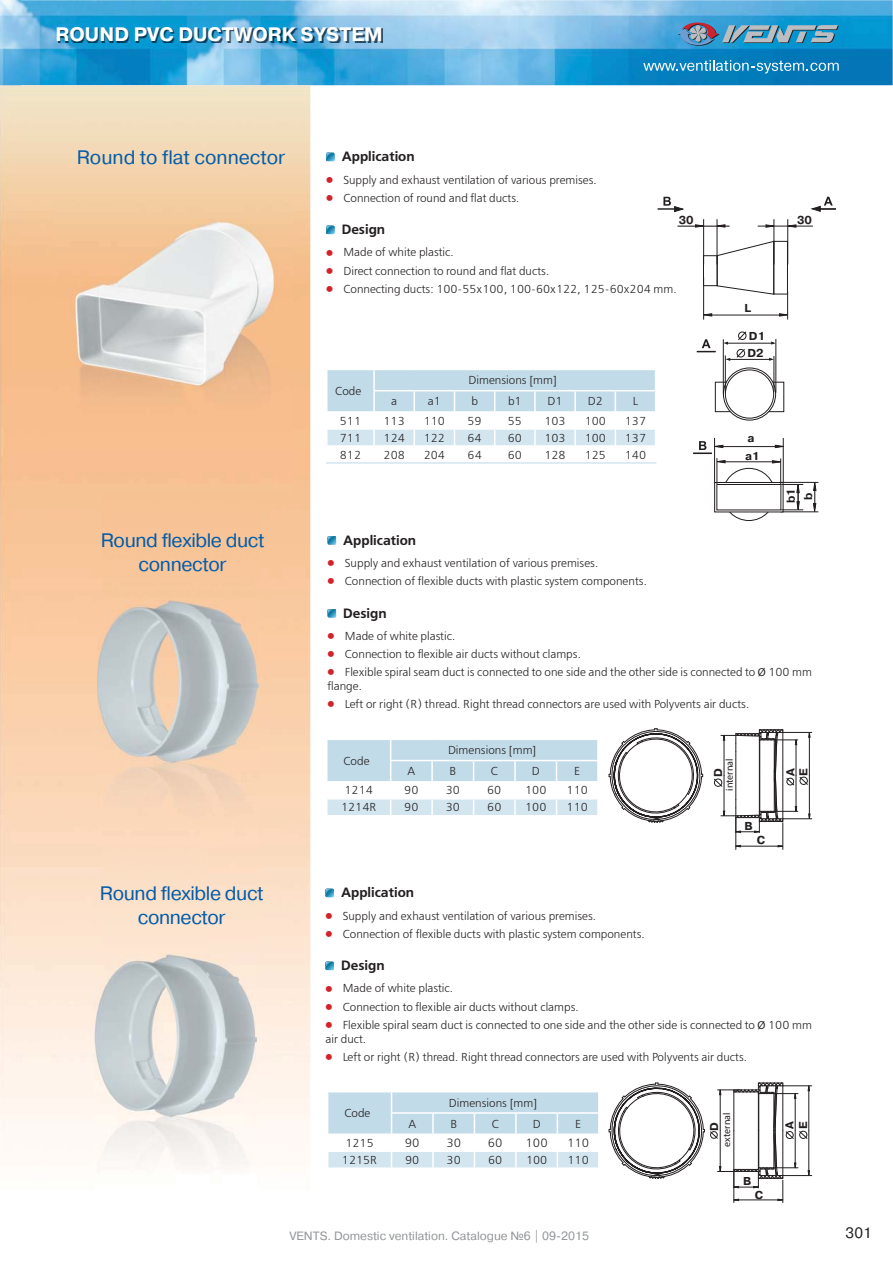
<style>
.page{position:relative;width:893px;height:1263px;background:#fff}
.page>*{position:absolute;margin:0;border:0;box-sizing:border-box;transform-origin:0 0}
.t1{font:19.5px/23.4px "Pragmatica C";letter-spacing:-.02em;color:#035ba9;text-align:center}
.t2{font:700 19.5px "Pragmatica C";color:#fff}
.t3{font:19.5px "Pragmatica C";color:#035ba9}
.t4{font:15px "Pragmatica C";color:#231f20}
.t5{font:700 13.5px "Free Set C";color:#231f20}
.t6{font:12px "Pragmatica C";color:#939598}
.t7{font:12px "Free Set C";color:#231f20}
.t8{font:11.55px/13.8px "Free Set C";color:#231f20}
.t9{font:700 11.55px/17.2px "Pragmatica C";color:#221e1f}
.t10{font:700 11.4px/13.6px "Pragmatica C";color:#221e1f}
.t11{font:10.05px "Myriad Pro";color:#221e1f}
.s1{font-weight:700;font-size:17.25px;color:#d2232a}
.s2{font-family:"Myriad Pro"}
</style>
<div class="page">
<img style="left:0;top:0;width:893px;height:85px">
<svg style="left:677px;top:22px;width:162px;height:24px;background:#5b96b6"></svg>
<svg style="left:643px;top:60px;width:196px;height:13px;background:#3c99ca"></svg>
<img style="left:58px;top:28px;width:325px;height:15px">
<img style="left:97px;top:600px;width:162px;height:246px">
<img style="left:54px;top:197px;width:239px;height:296px">
<svg style="left:326px;top:153px;width:8px;height:8px"></svg>
<svg style="left:326px;top:226px;width:8px;height:8px"></svg>
<svg style="left:326px;top:370px;width:331px;height:94px"></svg>
<hr style="left:787px;top:219px;width:1px;height:45px;background:#221e1f">
<hr style="left:774px;top:219px;width:1px;height:45px;background:#221e1f">
<hr style="left:703px;top:219px;width:1px;height:45px;background:#221e1f">
<hr style="left:717px;top:219px;width:1px;height:45px;background:#221e1f">
<hr style="left:758px;top:226px;width:55px;height:1px;background:#221e1f">
<hr style="left:780px;top:482px;width:38px;height:1px;background:#221e1f">
<hr style="left:780px;top:512px;width:38px;height:1px;background:#221e1f">
<svg style="left:813px;top:482px;width:3px;height:30px"></svg>
<svg style="left:812px;top:197px;width:24px;height:15px"></svg>
<svg style="left:657px;top:197px;width:26px;height:15px"></svg>
<svg style="left:677px;top:224px;width:126px;height:297px"></svg>
<img style="left:95px;top:954px;width:161px;height:231px">
<svg style="left:327px;top:536px;width:9px;height:8px"></svg>
<svg style="left:327px;top:609px;width:9px;height:8px"></svg>
<svg style="left:327px;top:728px;width:485px;height:121px"></svg>
<svg style="left:325px;top:889px;width:9px;height:8px"></svg>
<svg style="left:325px;top:962px;width:9px;height:8px"></svg>
<svg style="left:328px;top:1082px;width:484px;height:121px"></svg>
<h1 class="t2" style="left:55px;top:27px;width:329px">ROUND PVC DUCTWORK SYSTEM</h1>
<h1 class="t3" style="left:77px;top:150px;width:210px">Round to flat connector</h1>
<p class="t5" style="left:342px;top:149px;width:75px">Application</p>
<p class="t8" style="left:326px;top:173px;width:272px"><span class="s1">•</span> Supply and exhaust ventilation of various premises.</p>
<p class="t8" style="left:326px;top:192px;width:195px"><span class="s1">•</span> Connection of round and flat ducts.</p>
<p class="t5" style="left:342px;top:222px;width:45px">Design</p>
<p class="t8" style="left:326px;top:246px;width:129px"><span class="s1">•</span> Made of white plastic.</p>
<p class="t8" style="left:326px;top:265px;width:225px"><span class="s1">•</span> Direct connection to round and flat ducts.</p>
<p class="t8" style="left:326px;top:283px;width:352px"><span class="s1">•</span> Connecting ducts: 100-55x100, 100-60x122, 125-60x204 mm.</p>
<p class="t9" style="left:679px;top:212px;width:16px">30</p>
<p class="t9" style="left:797px;top:212px;width:16px">30</p>
<p class="t9" style="left:744px;top:300px;width:8px">L</p>
<p class="t9" style="left:749px;top:328px;width:18px">D1</p>
<p class="t9" style="left:747px;top:346px;width:18px">D2</p>
<p class="t8" style="left:335px;top:385px;width:27px">Code</p>
<p class="t8" style="left:468px;top:374px;width:90px">Dimensions [mm]</p>
<p class="t8" style="left:391px;top:395px;width:7px">a</p>
<p class="t8" style="left:428px;top:395px;width:15px">a1</p>
<p class="t8" style="left:471px;top:395px;width:8px">b</p>
<p class="t8" style="left:508px;top:395px;width:15px">b1</p>
<p class="t8" style="left:547px;top:395px;width:17px">D1</p>
<p class="t8" style="left:588px;top:395px;width:17px">D2</p>
<p class="t8" style="left:633px;top:395px;width:7px">L</p>
<p class="t8" style="left:340px;top:415px;width:23px">511</p>
<p class="t8" style="left:384px;top:415px;width:23px">113</p>
<p class="t8" style="left:424px;top:415px;width:23px">110</p>
<p class="t8" style="left:467px;top:415px;width:16px">59</p>
<p class="t8" style="left:508px;top:415px;width:16px">55</p>
<p class="t8" style="left:544px;top:415px;width:23px">103</p>
<p class="t8" style="left:585px;top:415px;width:23px">100</p>
<p class="t8" style="left:625px;top:415px;width:23px">137</p>
<p class="t8" style="left:340px;top:432px;width:23px">711</p>
<p class="t8" style="left:384px;top:432px;width:23px">124</p>
<p class="t8" style="left:424px;top:432px;width:23px">122</p>
<p class="t8" style="left:467px;top:432px;width:16px">64</p>
<p class="t8" style="left:508px;top:432px;width:16px">60</p>
<p class="t8" style="left:544px;top:432px;width:23px">103</p>
<p class="t8" style="left:585px;top:432px;width:23px">100</p>
<p class="t8" style="left:625px;top:432px;width:23px">137</p>
<p class="t8" style="left:340px;top:449px;width:23px">812</p>
<p class="t8" style="left:384px;top:449px;width:23px">208</p>
<p class="t8" style="left:424px;top:449px;width:23px">204</p>
<p class="t8" style="left:467px;top:449px;width:16px">64</p>
<p class="t8" style="left:508px;top:449px;width:16px">60</p>
<p class="t8" style="left:544px;top:449px;width:23px">128</p>
<p class="t8" style="left:585px;top:449px;width:23px">125</p>
<p class="t8" style="left:625px;top:449px;width:23px">140</p>
<p class="t9" style="left:747px;top:431px;width:8px">a</p>
<p class="t9" style="left:745px;top:448px;width:16px">a1</p>
<p class="t9" style="left:783px;top:503px;width:16px;rotate:-90deg">b1 b</p>
<h1 class="t1" style="left:101px;top:530px;width:165px">Round flexible duct connector</h1>
<p class="t5" style="left:343px;top:532px;width:75px">Application</p>
<p class="t8" style="left:327px;top:557px;width:272px"><span class="s1">•</span> Supply and exhaust ventilation of various premises.</p>
<p class="t8" style="left:327px;top:575px;width:321px"><span class="s1">•</span> Connection of flexible ducts with plastic system components.</p>
<p class="t5" style="left:343px;top:605px;width:45px">Design</p>
<p class="t8" style="left:327px;top:630px;width:129px"><span class="s1">•</span> Made of white plastic.</p>
<p class="t8" style="left:327px;top:648px;width:255px"><span class="s1">•</span> Connection to flexible air ducts without clamps.</p>
<p class="t8" style="left:327px;top:666px;width:486px"><span class="s1">•</span> Flexible spiral seam duct is connected to one side and the other side is connected to <span class="s2">Ø</span> 100 mm flange.</p>
<p class="t8" style="left:327px;top:698px;width:423px"><span class="s1">•</span> Left or right (R) thread. Right thread connectors are used with Polyvents air ducts.</p>
<p class="t8" style="left:344px;top:755px;width:27px">Code</p>
<p class="t8" style="left:448px;top:744px;width:90px">Dimensions [mm]</p>
<p class="t8" style="left:407px;top:765px;width:9px">А</p>
<p class="t8" style="left:449px;top:765px;width:8px">B</p>
<p class="t8" style="left:491px;top:765px;width:9px">C</p>
<p class="t8" style="left:532px;top:765px;width:9px">D</p>
<p class="t8" style="left:574px;top:765px;width:7px">E</p>
<p class="t8" style="left:344px;top:784px;width:30px">1214</p>
<p class="t8" style="left:404px;top:784px;width:16px">90</p>
<p class="t8" style="left:446px;top:784px;width:16px">30</p>
<p class="t8" style="left:487px;top:784px;width:16px">60</p>
<p class="t8" style="left:525px;top:784px;width:23px">100</p>
<p class="t8" style="left:567px;top:784px;width:23px">110</p>
<p class="t8" style="left:341px;top:801px;width:37px">1214R</p>
<p class="t8" style="left:404px;top:801px;width:16px">90</p>
<p class="t8" style="left:446px;top:801px;width:16px">30</p>
<p class="t8" style="left:487px;top:801px;width:16px">60</p>
<p class="t8" style="left:525px;top:801px;width:23px">100</p>
<p class="t8" style="left:567px;top:801px;width:23px">110</p>
<p class="t11" style="left:723px;top:791px;width:34px;rotate:-90deg">internal</p>
<p class="t9" style="left:711px;top:777px;width:10px;rotate:-90deg">D</p>
<p class="t9" style="left:785px;top:776px;width:9px;line-height:13px;rotate:-90deg">A<br>E</p>
<p class="t9" style="left:744px;top:819px;width:10px">B</p>
<p class="t9" style="left:757px;top:833px;width:10px">C</p>
<h1 class="t1" style="left:100px;top:883px;width:165px">Round flexible duct connector</h1>
<p class="t5" style="left:341px;top:885px;width:75px">Application</p>
<p class="t8" style="left:325px;top:910px;width:272px"><span class="s1">•</span> Supply and exhaust ventilation of various premises.</p>
<p class="t8" style="left:325px;top:928px;width:321px"><span class="s1">•</span> Connection of flexible ducts with plastic system components.</p>
<p class="t5" style="left:341px;top:958px;width:45px">Design</p>
<p class="t8" style="left:325px;top:982px;width:129px"><span class="s1">•</span> Made of white plastic.</p>
<p class="t8" style="left:325px;top:1001px;width:255px"><span class="s1">•</span> Connection to flexible air ducts without clamps.</p>
<p class="t8" style="left:325px;top:1019px;width:488px"><span class="s1">•</span> Flexible spiral seam duct is connected to one side and the other side is connected to <span class="s2">Ø</span> 100 mm air duct.</p>
<p class="t8" style="left:325px;top:1051px;width:423px"><span class="s1">•</span> Left or right (R) thread. Right thread connectors are used with Polyvents air ducts.</p>
<p class="t8" style="left:344px;top:1107px;width:27px">Code</p>
<p class="t8" style="left:449px;top:1097px;width:90px">Dimensions [mm]</p>
<p class="t8" style="left:408px;top:1118px;width:9px">А</p>
<p class="t8" style="left:450px;top:1118px;width:8px">B</p>
<p class="t8" style="left:492px;top:1118px;width:9px">C</p>
<p class="t8" style="left:533px;top:1118px;width:9px">D</p>
<p class="t8" style="left:575px;top:1118px;width:7px">E</p>
<p class="t8" style="left:345px;top:1137px;width:30px">1215</p>
<p class="t7" style="left:405px;top:1138px;width:16px">90</p>
<p class="t7" style="left:446px;top:1138px;width:16px">30</p>
<p class="t7" style="left:488px;top:1138px;width:16px">60</p>
<p class="t7" style="left:526px;top:1138px;width:24px">100</p>
<p class="t7" style="left:567px;top:1138px;width:24px">110</p>
<p class="t8" style="left:342px;top:1154px;width:37px">1215R</p>
<p class="t8" style="left:405px;top:1154px;width:16px">90</p>
<p class="t8" style="left:447px;top:1154px;width:16px">30</p>
<p class="t8" style="left:488px;top:1154px;width:16px">60</p>
<p class="t8" style="left:526px;top:1154px;width:23px">100</p>
<p class="t8" style="left:567px;top:1154px;width:23px">110</p>
<p class="t11" style="left:721px;top:1147px;width:35px;rotate:-90deg">external</p>
<p class="t10" style="left:709px;top:1131px;width:10px;rotate:-90deg">D</p>
<p class="t10" style="left:784px;top:1129px;width:9px;rotate:-90deg">A<br>E</p>
<p class="t10" style="left:743px;top:1176px;width:10px">B</p>
<p class="t10" style="left:755px;top:1189px;width:10px">C</p>
<p class="t6" style="left:289px;top:1232px;width:301px">VENTS. Domestic ventilation. Catalogue №6 | 09-2015</p>
<p class="t4" style="left:845px;top:1227px;width:28px">301</p>
</div>
